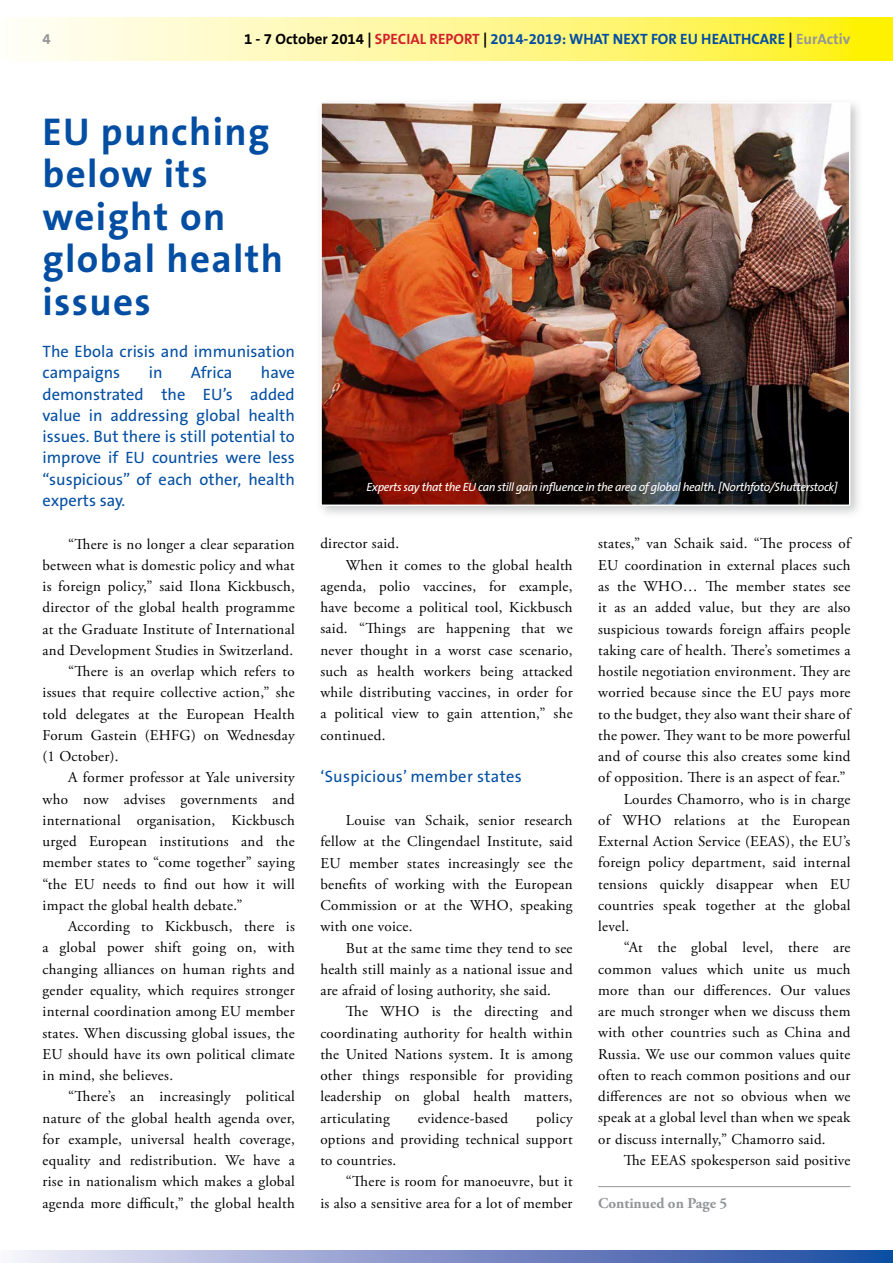
<style>
.page{position:relative;width:893px;height:1263px;background:#fff}
.page>*{position:absolute;margin:0;border:0;box-sizing:border-box;transform-origin:0 0}
.t1{font:700 39px/42.5px "The Sans B7";letter-spacing:.035em;color:#034ea2}
.t2{font:16.5px/21.3px "The Sans B5 Plain";color:#034ea2}
.t3{font:16.5px "The Sans B5 Plain";letter-spacing:.02em;color:#034ea2}
.t4{font:15px/21.3px "Adobe Garamond Pro";letter-spacing:.02em;color:#000;text-align:justify}
.t5{font:700 15px "The Sans B7";color:#034ea2}
.t6{font:700 15px "Adobe Garamond Pro";color:#939598}
.t7{font:700 15px "The Sans B7";color:#939598}
.t8{font:italic 12px "The Sans B5 Plain";letter-spacing:-.03em;color:#fff}
.s1{color:#000}
.s2{color:#d2232a}
.s3{color:#939598}
</style>
<div class="page">
<svg style="left:27px;top:18px;width:866px;height:42px;background:#fff78d"></svg>
<svg style="left:13px;top:1250px;width:880px;height:13px;background:#8395c9"></svg>
<div style="left:316px;top:97px;width:548px;height:423px;background:#939598;opacity:.5"></div>
<img style="left:323px;top:105px;width:524px;height:398px">
<div style="left:320px;top:102px;width:530px;height:404px;border:2px solid #fff"></div>
<hr style="left:598px;top:1186px;width:252px;height:1px;background:#939598">
<p class="t7" style="left:43px;top:31px;width:10px">4</p>
<p class="t5" style="left:244px;top:31px;width:608px"><span class="s1">1 - 7 October 2014 |</span> <span class="s2">SPECIAL REPORT</span> <span class="s1">|</span> 2014-2019: WHAT NEXT FOR EU HEALTHCARE <span class="s1">|</span> <span class="s3">EurActiv</span></p>
<h1 class="t1" style="left:43px;top:111px;width:242px">EU punching below its weight on global health issues</h1>
<p class="t2" style="left:43px;top:341px;width:254px">The Ebola crisis and immunisation campaigns</p>
<p class="t2" style="left:149px;top:363px;width:15px">in</p>
<p class="t2" style="left:191px;top:363px;width:43px">Africa</p>
<p class="t2" style="left:43px;top:363px;width:254px;text-align:justify;text-indent:218px">have demonstrated the EU’s added value in addressing global health issues. But there is still potential to improve if EU countries were less “suspicious” of each other, health experts say.</p>
<p class="t4" style="left:68px;top:534px;width:228px">“There is no longer a clear separation</p>
<p class="t4" style="left:43px;top:555px;width:254px">between what is domestic policy and what</p>
<p class="t4" style="left:43px;top:576px;width:254px">is foreign policy,” said Ilona Kickbusch,</p>
<p class="t4" style="left:43px;top:597px;width:254px">director of the global health programme</p>
<p class="t4" style="left:43px;top:619px;width:254px">at the Graduate Institute of International</p>
<p class="t4" style="left:43px;top:640px;width:252px">and Development Studies in Switzerland.</p>
<p class="t4" style="left:68px;top:661px;width:228px">“There is an overlap which refers to</p>
<p class="t4" style="left:43px;top:682px;width:254px">issues that require collective action,” she</p>
<p class="t4" style="left:43px;top:704px;width:254px">told delegates at the European Health</p>
<p class="t4" style="left:43px;top:725px;width:254px">Forum Gastein (EHFG) on Wednesday</p>
<p class="t4" style="left:43px;top:746px;width:78px">(1 October).</p>
<p class="t4" style="left:68px;top:767px;width:228px">A former professor at Yale university</p>
<p class="t4" style="left:43px;top:789px;width:254px">who now advises governments and</p>
<p class="t4" style="left:43px;top:810px;width:254px">international organisation, Kickbusch</p>
<p class="t4" style="left:43px;top:831px;width:254px">urged European institutions and the</p>
<p class="t4" style="left:43px;top:852px;width:254px">member states to “come together” saying</p>
<p class="t4" style="left:43px;top:874px;width:254px">“the EU needs to find out how it will</p>
<p class="t4" style="left:43px;top:895px;width:202px">impact the global health debate.”</p>
<p class="t4" style="left:68px;top:916px;width:228px">According to Kickbusch, there is</p>
<p class="t4" style="left:43px;top:937px;width:254px">a global power shift going on, with</p>
<p class="t4" style="left:43px;top:959px;width:254px">changing alliances on human rights and</p>
<p class="t4" style="left:43px;top:980px;width:254px">gender equality, which requires stronger</p>
<p class="t4" style="left:43px;top:1001px;width:254px">internal coordination among EU member</p>
<p class="t4" style="left:43px;top:1022px;width:254px">states. When discussing global issues, the</p>
<p class="t4" style="left:43px;top:1044px;width:254px">EU should have its own political climate</p>
<p class="t4" style="left:43px;top:1065px;width:132px">in mind, she believes.</p>
<p class="t4" style="left:68px;top:1086px;width:228px">“There’s an increasingly political</p>
<p class="t4" style="left:43px;top:1108px;width:254px">nature of the global health agenda over,</p>
<p class="t4" style="left:43px;top:1129px;width:254px">for example, universal health coverage,</p>
<p class="t4" style="left:43px;top:1150px;width:254px">equality and redistribution. We have a</p>
<p class="t4" style="left:43px;top:1171px;width:254px">rise in nationalism which makes a global</p>
<p class="t4" style="left:43px;top:1193px;width:254px">agenda more difficult,” the global health</p>
<p class="t8" style="left:367px;top:481px;width:473px">Experts say that the EU can still gain influence in the area of global health. [Northfoto/Shutterstock]</p>
<p class="t4" style="left:320px;top:533px;width:80px">director said.</p>
<p class="t4" style="left:346px;top:555px;width:228px">When it comes to the global health</p>
<p class="t4" style="left:320px;top:576px;width:254px">agenda, polio vaccines, for example,</p>
<p class="t4" style="left:320px;top:597px;width:254px">have become a political tool, Kickbusch</p>
<p class="t4" style="left:320px;top:619px;width:254px">said. “Things are happening that we</p>
<p class="t4" style="left:320px;top:640px;width:254px">never thought in a worst case scenario,</p>
<p class="t4" style="left:320px;top:661px;width:254px">such as health workers being attacked</p>
<p class="t4" style="left:320px;top:682px;width:254px">while distributing vaccines, in order for</p>
<p class="t4" style="left:320px;top:704px;width:254px">a political view to gain attention,” she</p>
<p class="t4" style="left:320px;top:725px;width:67px">continued.</p>
<p class="t3" style="left:320px;top:768px;width:203px">‘Suspicious’ member states</p>
<p class="t4" style="left:320px;top:810px;width:254px;text-indent:26px">Louise van Schaik, senior research fellow at the Clingendael Institute, said EU member states increasingly see the benefits of working with the European Commission or at the WHO, speaking with one voice.</p>
<p class="t4" style="left:320px;top:938px;width:254px;text-indent:26px">But at the same time they tend to see health still mainly as a national issue and are afraid of losing authority, she said.</p>
<p class="t4" style="left:320px;top:1001px;width:254px;text-indent:26px">The WHO is the directing and coordinating authority for health within the United Nations system. It is among other things responsible for providing leadership on global health matters, articulating</p>
<p class="t4" style="left:320px;top:1108px;width:254px;text-indent:216px">policy options and providing technical support to countries.</p>
<p class="t4" style="left:320px;top:1171px;width:254px;text-align:right">“There is room for manoeuvre, but it<br>is also a sensitive area for a lot of member</p>
<p class="t4" style="left:418px;top:1108px;width:92px">evidence-based</p>
<p class="t4" style="left:598px;top:534px;width:254px">states,” van Schaik said. “The process of</p>
<p class="t4" style="left:598px;top:555px;width:254px">EU coordination in external places such</p>
<p class="t4" style="left:598px;top:576px;width:254px">as the WHO… The member states see</p>
<p class="t4" style="left:598px;top:597px;width:254px">it as an added value, but they are also</p>
<p class="t4" style="left:598px;top:619px;width:254px">suspicious towards foreign affairs people</p>
<p class="t4" style="left:598px;top:640px;width:254px">taking care of health. There’s sometimes a</p>
<p class="t4" style="left:598px;top:661px;width:254px">hostile negotiation environment. They are</p>
<p class="t4" style="left:598px;top:682px;width:254px">worried because since the EU pays more</p>
<p class="t4" style="left:598px;top:704px;width:254px">to the budget, they also want their share of</p>
<p class="t4" style="left:598px;top:725px;width:254px">the power. They want to be more powerful</p>
<p class="t4" style="left:598px;top:746px;width:254px">and of course this also creates some kind</p>
<p class="t4" style="left:598px;top:767px;width:249px">of opposition. There is an aspect of fear.”</p>
<p class="t4" style="left:624px;top:789px;width:228px">Lourdes Chamorro, who is in charge</p>
<p class="t4" style="left:598px;top:810px;width:254px">of WHO relations at the European</p>
<p class="t4" style="left:598px;top:831px;width:254px">External Action Service (EEAS), the EU’s</p>
<p class="t4" style="left:598px;top:852px;width:254px">foreign policy department, said internal</p>
<p class="t4" style="left:598px;top:874px;width:254px">tensions quickly disappear when EU</p>
<p class="t4" style="left:598px;top:895px;width:254px">countries speak together at the global</p>
<p class="t4" style="left:598px;top:916px;width:32px">level.</p>
<p class="t4" style="left:624px;top:937px;width:228px">“At the global level, there are</p>
<p class="t4" style="left:598px;top:959px;width:254px">common values which unite us much</p>
<p class="t4" style="left:598px;top:980px;width:254px">more than our differences. Our values</p>
<p class="t4" style="left:598px;top:1001px;width:254px">are much stronger when we discuss them</p>
<p class="t4" style="left:598px;top:1022px;width:254px">with other countries such as China and</p>
<p class="t4" style="left:598px;top:1044px;width:254px">Russia. We use our common values quite</p>
<p class="t4" style="left:598px;top:1065px;width:254px">often to reach common positions and our</p>
<p class="t4" style="left:598px;top:1086px;width:254px">differences are not so obvious when we</p>
<p class="t4" style="left:598px;top:1107px;width:254px">speak at a global level than when we speak</p>
<p class="t4" style="left:598px;top:1129px;width:229px">or discuss internally,” Chamorro said.</p>
<p class="t4" style="left:624px;top:1150px;width:228px">The EEAS spokesperson said positive</p>
<p class="t6" style="left:598px;top:1194px;width:131px">Continued on Page 5</p>
</div>
